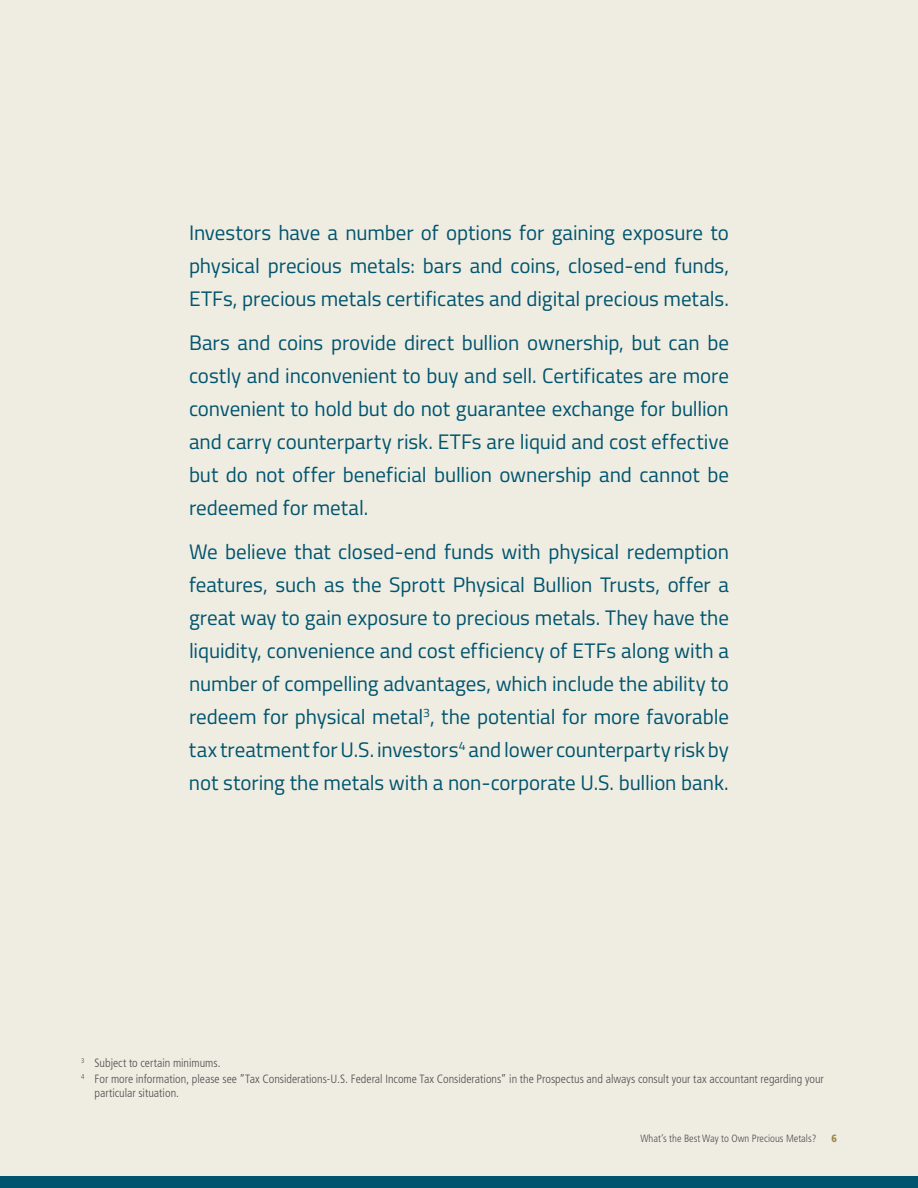
<style>
.page{position:relative;width:918px;height:1188px;background:#efede2}
.page>*{position:absolute;margin:0;border:0;box-sizing:border-box;transform-origin:0 0}
.t1{font:21px/33px "Titillium Web";letter-spacing:-.005em;color:#00546e;text-align:justify}
.t2{font:300 condensed 12px/16.8px "Frutiger LT Std";color:#4d4d4e}
.t3{font:300 condensed 10.5px "Frutiger LT Std";color:#4d4d4e}
.t4{font:900 condensed 10.5px "Frutiger LT Std";color:#9b8541}
</style>
<div class="page">
<div style="left:0;top:1177px;width:918px;height:11px;background:#00546e"></div>
<p class="t1" style="left:189px;top:215px;width:542px">Investors have a number of options for gaining exposure to physical precious metals: bars and coins, closed-end funds, ETFs, precious metals certificates and digital precious metals.</p>
<p class="t1" style="left:189px;top:325px;width:542px">Bars and coins provide direct bullion ownership, but can be costly and inconvenient to buy and sell. Certificates are more convenient to hold but do not guarantee exchange for bullion and carry counterparty risk. ETFs are liquid and cost effective but do not offer beneficial bullion ownership and cannot be redeemed for metal.</p>
<p class="t1" style="left:189px;top:534px;width:542px">We believe that closed-end funds with physical redemption features, such as the Sprott Physical Bullion Trusts, offer a great way to gain exposure to precious metals. They have the liquidity, convenience and cost efficiency of ETFs along with a number of compelling advantages, which include the ability to redeem for physical metal<sup>3</sup>, the potential for more favorable tax treatment for U.S. investors<sup>4</sup> and lower counterparty risk by not storing the metals with a non-corporate U.S. bullion bank.</p>
<p class="t2" style="left:81px;top:1054px;width:744px"><sup>3</sup> Subject to certain minimums.<br><sup>4</sup> For more information, please see ”Tax Considerations-U.S. Federal Income Tax Considerations” in the Prospectus and always consult your tax accountant regarding your</p>
<p class="t2" style="left:95px;top:1084px;width:86px">particular situation.</p>
<p class="t3" style="left:640px;top:1132px;width:177px">What’s the Best Way to Own Precious Metals?</p>
<p class="t4" style="left:832px;top:1132px;width:7px">6</p>
</div>
